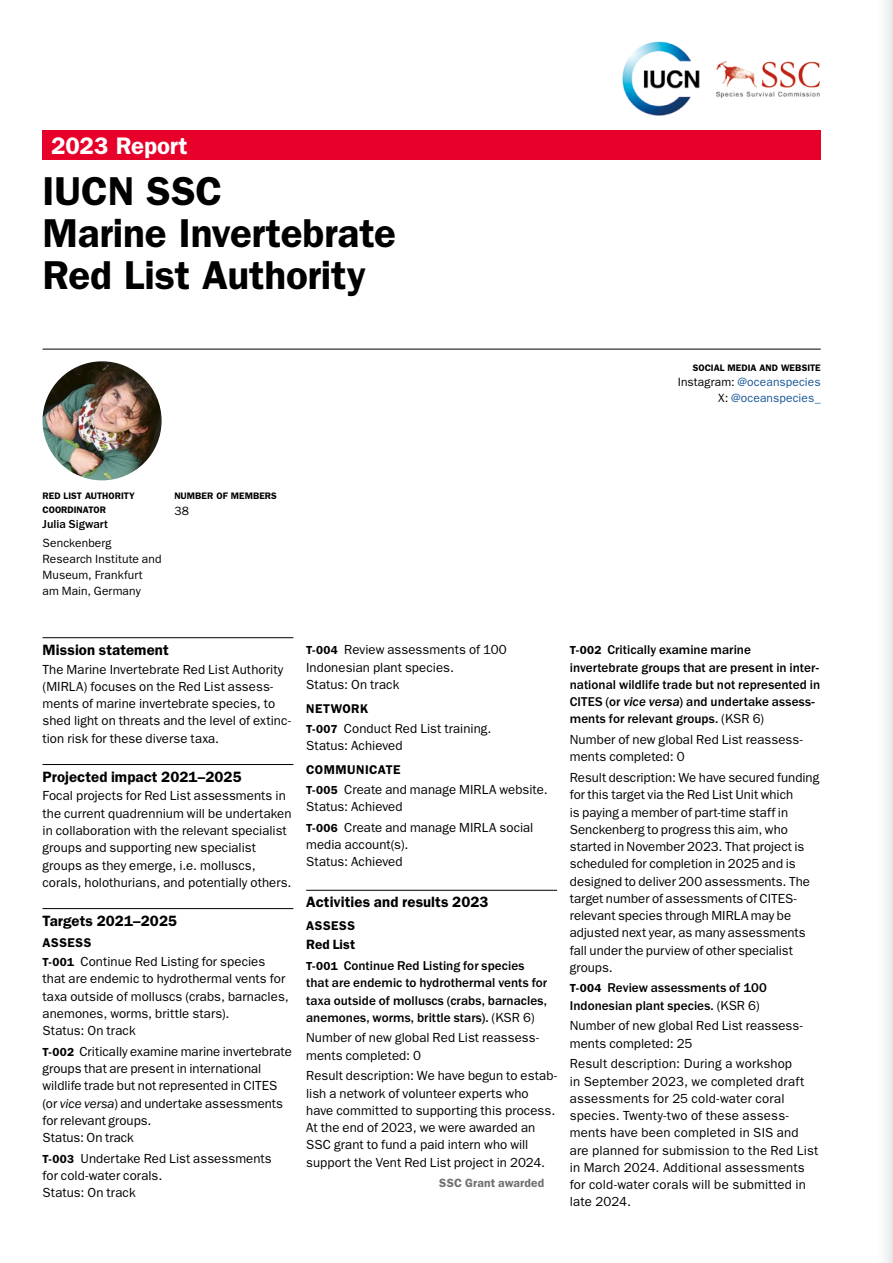
<style>
.page{position:relative;width:893px;height:1263px;background:#fff}
.page>*{position:absolute;margin:0;border:0;box-sizing:border-box;transform-origin:0 0}
.t1{font:600 40.5px/42px "ITC Franklin Gothic Std";letter-spacing:-.005em;color:#000}
.t2{font:600 24px "ITC Franklin Gothic Std";letter-spacing:-.005em;color:#fff}
.t3{font:600 15px "ITC Franklin Gothic Std";letter-spacing:.005em;color:#000}
.t4{font:600 13.5px "ITC Franklin Gothic Std";letter-spacing:.005em;color:#000}
.t5{font:13.2px/17.2px "ITC Franklin Gothic Std";letter-spacing:.005em;color:#000}
.t6{font:500 13.2px/17.2px "ITC Franklin Gothic Std";letter-spacing:.005em;color:#000}
.t7{font:600 12.75px "ITC Franklin Gothic Std";letter-spacing:.035em;color:#000}
.t8{font:12px/15.8px "ITC Franklin Gothic Std";letter-spacing:.01em;color:#000}
.t9{font:12px/15.8px "ITC Franklin Gothic Std";letter-spacing:.01em;color:#1b5899;text-align:right}
.t10{font:600 12px "ITC Franklin Gothic Std";letter-spacing:.015em;color:#6f7070}
.t11{font:500 12px "ITC Franklin Gothic Std";letter-spacing:.005em;color:#000}
.t12{font:600 9.45px/13.5px "ITC Franklin Gothic Std";letter-spacing:.005em;color:#000}
.s1{color:#000}
.s2{font-weight:600;font-size:11.7px}
.s3{font-style:italic}
.s4{font-weight:400}
.s5{font-family:"ITC Franklin Gothic Std Med It";font-weight:400}
</style>
<div class="page">
<div style="left:872px;top:0;width:21px;height:1263px;background:linear-gradient(to bottom,#f7f8f8,#f7f8f8)"></div>
<hr style="left:892px;top:0;width:1px;height:1263px;background:#e5e6e6">
<div style="left:43px;top:131px;width:778px;height:29px;background:#e7002a"></div>
<img style="left:622px;top:41px;width:198px;height:75px">
<hr style="left:43px;top:349px;width:778px;height:1px;background:#000">
<img style="left:43px;top:361px;width:119px;height:119px;border-radius:60px">
<hr style="left:43px;top:637px;width:250px;height:1px;background:#000">
<hr style="left:43px;top:764px;width:250px;height:1px;background:#000">
<hr style="left:43px;top:908px;width:250px;height:1px;background:#000">
<hr style="left:306px;top:890px;width:251px;height:1px;background:#000">
<h2 class="t2" style="left:51px;top:131px;width:138px">2023 Report</h2>
<h1 class="t1" style="left:43px;top:170px;width:355px">IUCN SSC<br>Marine Invertebrate<br>Red List Authority</h1>
<p class="t12" style="left:693px;top:361px;width:129px">SOCIAL MEDIA AND WEBSITE</p>
<p class="t9" style="left:678px;top:374px;width:144px"><span class="s1">Instagram:</span> @oceanspecies<br><span class="s1">X:</span> @oceanspecies_</p>
<p class="t12" style="left:43px;top:489px;width:94px">RED LIST AUTHORITY<br>COORDINATOR</p>
<p class="t11" style="left:43px;top:518px;width:67px">Julia Sigwart</p>
<p class="t8" style="left:43px;top:536px;width:120px">Senckenberg<br>Research Institute and<br>Museum, Frankfurt am Main, Germany</p>
<p class="t12" style="left:174px;top:489px;width:104px">NUMBER OF MEMBERS</p>
<p class="t8" style="left:174px;top:503px;width:16px">38</p>
<p class="t3" style="left:43px;top:641px;width:128px">Mission statement</p>
<p class="t5" style="left:43px;top:661px;width:250px">The Marine Invertebrate Red List Authority (MIRLA) focuses on the Red List assess&shy;ments of marine invertebrate species, to shed light on threats and the level of extinc&shy;tion risk for these diverse taxa.</p>
<p class="t3" style="left:43px;top:768px;width:201px">Projected impact 2021–2025</p>
<p class="t5" style="left:43px;top:787px;width:251px">Focal projects for Red List assessments in the current quadrennium will be undertaken in collaboration with the relevant specialist groups and supporting new specialist groups as they emerge, i.e. molluscs, corals, holothurians, and potentially others.</p>
<p class="t3" style="left:43px;top:912px;width:136px">Targets 2021–2025</p>
<p class="t7" style="left:43px;top:935px;width:51px">ASSESS</p>
<p class="t5" style="left:43px;top:953px;width:248px"><span class="s2">T-001</span> Continue Red Listing for species that are endemic to hydrothermal vents for taxa outside of molluscs (crabs, barnacles, anemones, worms, brittle stars).<br>Status: On track</p>
<p class="t5" style="left:43px;top:1043px;width:251px"><span class="s2">T-002</span> Critically examine marine invertebrate groups that are present in international wildlife trade but not represented in CITES (or <span class="s3">vice versa</span>) and undertake assessments for relevant groups.<br>Status: On track</p>
<p class="t5" style="left:43px;top:1150px;width:231px"><span class="s2">T-003</span> Undertake Red List assessments for cold-water corals.<br>Status: On track</p>
<p class="t5" style="left:306px;top:641px;width:202px"><span class="s2">T-004</span> Review assessments of 100<br>Indonesian plant species.<br>Status: On track</p>
<p class="t7" style="left:306px;top:701px;width:64px">NETWORK</p>
<p class="t5" style="left:306px;top:720px;width:187px"><span class="s2">T-007</span> Conduct Red List training.<br>Status: Achieved</p>
<p class="t7" style="left:306px;top:762px;width:96px">COMMUNICATE</p>
<p class="t5" style="left:306px;top:781px;width:243px"><span class="s2">T-005</span> Create and manage MIRLA website.<br>Status: Achieved</p>
<p class="t5" style="left:306px;top:819px;width:229px"><span class="s2">T-006</span> Create and manage MIRLA social media account(s).<br>Status: Achieved</p>
<p class="t3" style="left:306px;top:893px;width:184px">Activities and results 2023</p>
<p class="t7" style="left:306px;top:918px;width:51px">ASSESS</p>
<p class="t4" style="left:306px;top:937px;width:50px">Red List</p>
<p class="t6" style="left:306px;top:957px;width:243px"><span class="s2">T-001</span> Continue Red Listing for species that are endemic to hydrothermal vents for taxa outside of molluscs (crabs, barnacles, anemones, worms, brittle stars). <span class="s4">(KSR 6)</span></p>
<p class="t5" style="left:306px;top:1029px;width:234px">Number of new global Red List reassess&shy;ments completed: 0</p>
<p class="t5" style="left:306px;top:1067px;width:252px">Result description: We have begun to estab&shy;lish a network of volunteer experts who have committed to supporting this process.<br>At the end of 2023, we were awarded an SSC grant to fund a paid intern who will support the Vent Red List project in 2024.</p>
<p class="t10" style="left:439px;top:1176px;width:107px">SSC Grant awarded</p>
<p class="t6" style="left:570px;top:641px;width:252px"><span class="s2">T-002</span> Critically examine marine invertebrate groups that are present in inter&shy;national wildlife trade but not represented in CITES (or <span class="s5">vice versa</span>) and undertake assess&shy;ments for relevant groups. <span class="s4">(KSR 6)</span></p>
<p class="t5" style="left:570px;top:731px;width:234px">Number of new global Red List reassess&shy;ments completed: 0</p>
<p class="t5" style="left:570px;top:769px;width:251px">Result description: We have secured funding for this target via the Red List Unit which<br>is paying a member of part-time staff in Senckenberg to progress this aim, who started in November 2023. That project is scheduled for completion in 2025 and is designed to deliver 200 assessments. The target number of assessments of CITES&shy;relevant species through MIRLA may be adjusted next year, as many assessments fall under the purview of other specialist groups.</p>
<p class="t6" style="left:570px;top:979px;width:198px"><span class="s2">T-004</span> Review assessments of 100<br>Indonesian plant species. <span class="s4">(KSR 6)</span></p>
<p class="t5" style="left:570px;top:1017px;width:234px">Number of new global Red List reassess&shy;ments completed: 25</p>
<p class="t5" style="left:570px;top:1055px;width:250px">Result description: During a workshop<br>in September 2023, we completed draft assessments for 25 cold-water coral species. Twenty-two of these assess&shy;ments have been completed in SIS and are planned for submission to the Red List in March 2024. Additional assessments for cold-water corals will be submitted in late 2024.</p>
</div>
